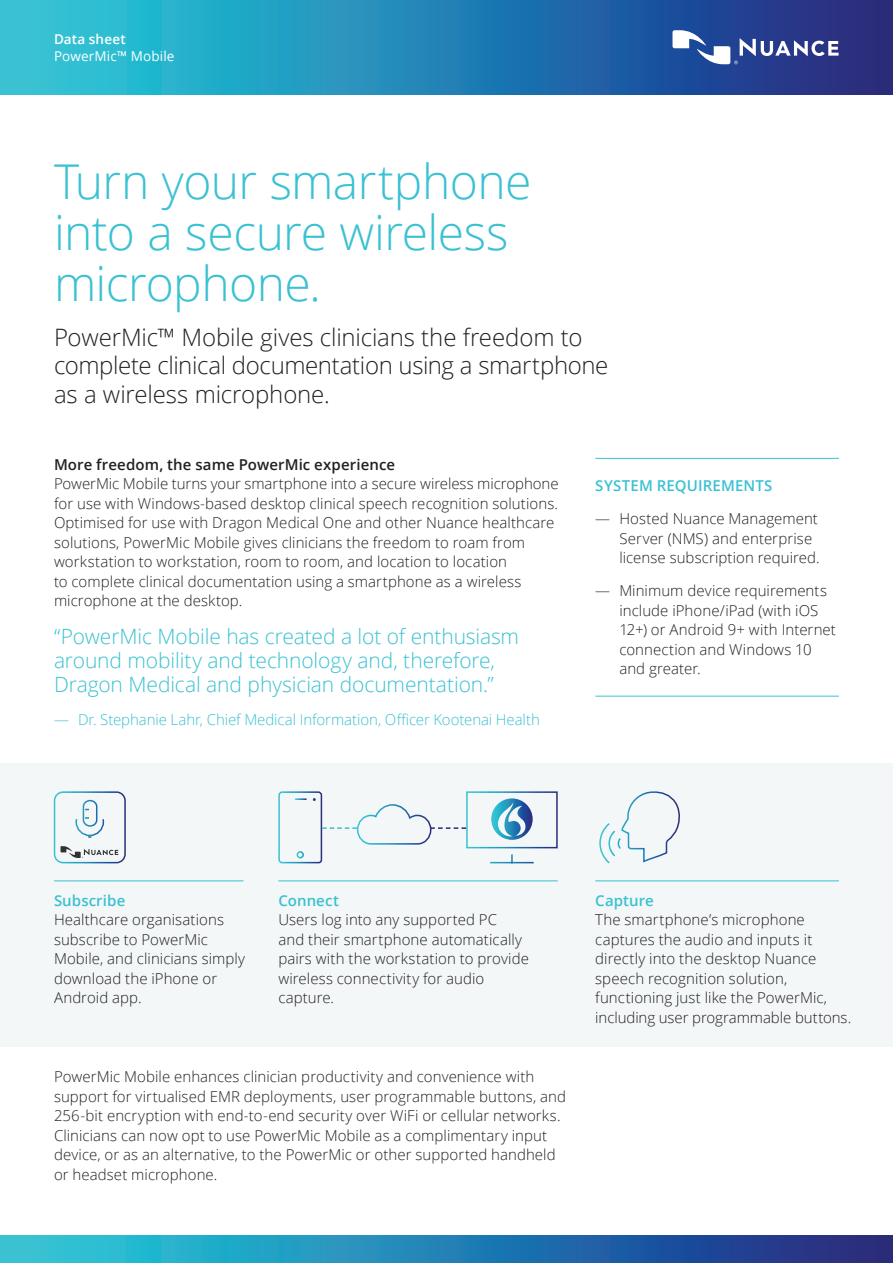
<style>
.page{position:relative;width:893px;height:1263px;background:#fff}
.page>*{position:absolute;margin:0;border:0;box-sizing:border-box;transform-origin:0 0}
.t1{font:300 48px/51px "Open Sans";letter-spacing:-.01em;color:#3ac1d2}
.t2{font:300 24px/28.5px "Open Sans";letter-spacing:-.01em;color:#231f20}
.t3{font:300 21px/24px "Open Sans";letter-spacing:-.005em;color:#3ac1d2}
.t4{font:300 15px/19.5px "Open Sans";letter-spacing:.005em;color:#231f20}
.t5{font:300 15px "Open Sans";letter-spacing:-.005em;color:#3ac1d2}
.t6{font:600 15px "Open Sans";letter-spacing:.005em;color:#3ac1d2}
.t7{font:600 15px "Open Sans";letter-spacing:.005em;color:#231f20}
.t8{font:13.5px "Open Sans";letter-spacing:.01em;color:#fff}
.t9{font:600 13.5px "Open Sans";letter-spacing:.01em;color:#fff}
</style>
<div class="page">
<svg style="left:0;top:0;width:893px;height:94px;background:#2481b3"></svg>
<svg style="left:672px;top:30px;width:167px;height:34px"></svg>
<div style="left:0;top:763px;width:893px;height:284px;background:#f3f7f7"></div>
<svg style="left:0;top:1236px;width:893px;height:27px;background:#247cb0"></svg>
<hr style="left:54px;top:880px;width:189px;height:1px;background:#3ac1d2">
<hr style="left:278px;top:880px;width:280px;height:1px;background:#3ac1d2">
<hr style="left:595px;top:880px;width:244px;height:1px;background:#3ac1d2">
<hr style="left:595px;top:458px;width:244px;height:1px;background:#3ac1d2">
<hr style="left:595px;top:696px;width:244px;height:1px;background:#3ac1d2">
<svg style="left:599px;top:792px;width:81px;height:72px"></svg>
<svg style="left:53px;top:791px;width:73px;height:73px"></svg>
<svg style="left:278px;top:791px;width:280px;height:73px"></svg>
<p class="t9" style="left:54px;top:30px;width:73px">Data sheet</p>
<p class="t8" style="left:54px;top:47px;width:122px">PowerMic™ Mobile</p>
<h1 class="t1" style="left:54px;top:155px;width:479px">Turn your smartphone into a secure wireless microphone.</h1>
<h2 class="t2" style="left:54px;top:322px;width:556px">PowerMic™ Mobile gives clinicians the freedom to complete clinical documentation using a smartphone as a wireless microphone.</h2>
<p class="t7" style="left:54px;top:454px;width:343px">More freedom, the same PowerMic experience</p>
<p class="t4" style="left:54px;top:474px;width:506px">PowerMic Mobile turns your smartphone into a secure wireless microphone for use with Windows-based desktop clinical speech recognition solutions.<br>Optimised for use with Dragon Medical One and other Nuance healthcare solutions, PowerMic Mobile gives clinicians the freedom to roam from workstation to workstation, room to room, and location to location<br>to complete clinical documentation using a smartphone as a wireless microphone at the desktop.</p>
<h3 class="t3" style="left:54px;top:623px;width:467px">“PowerMic Mobile has created a lot of enthusiasm around mobility and technology and, therefore,<br>Dragon Medical and physician documentation.”</h3>
<p class="t5" style="left:54px;top:709px;width:487px">— Dr. Stephanie Lahr, Chief Medical Information, Officer Kootenai Health</p>
<p class="t6" style="left:595px;top:475px;width:179px">SYSTEM REQUIREMENTS</p>
<p class="t4" style="left:619px;top:508px;width:202px;text-indent:-24px">— Hosted Nuance Management<br>Server (NMS) and enterprise license subscription required.</p>
<p class="t4" style="left:619px;top:580px;width:218px;text-indent:-24px">— Minimum device requirements include iPhone/iPad (with iOS<br>12+) or Android 9+ with Internet connection and Windows 10 and greater.</p>
<p class="t6" style="left:54px;top:890px;width:73px">Subscribe</p>
<p class="t4" style="left:54px;top:910px;width:193px">Healthcare organisations subscribe to PowerMic<br>Mobile, and clinicians simply download the iPhone or<br>Android app.</p>
<p class="t6" style="left:278px;top:890px;width:62px">Connect</p>
<p class="t4" style="left:278px;top:910px;width:252px">Users log into any supported PC<br>and their smartphone automatically pairs with the workstation to provide wireless connectivity for audio capture.</p>
<p class="t4" style="left:54px;top:1067px;width:514px">PowerMic Mobile enhances clinician productivity and convenience with support for virtualised EMR deployments, user programmable buttons, and 256-bit encryption with end-to-end security over WiFi or cellular networks.<br>Clinicians can now opt to use PowerMic Mobile as a complimentary input device, or as an alternative, to the PowerMic or other supported handheld or headset microphone.</p>
<p class="t6" style="left:595px;top:890px;width:60px">Capture</p>
<p class="t4" style="left:595px;top:910px;width:257px">The smartphone’s microphone captures the audio and inputs it directly into the desktop Nuance speech recognition solution, functioning just like the PowerMic, including user programmable buttons.</p>
</div>
